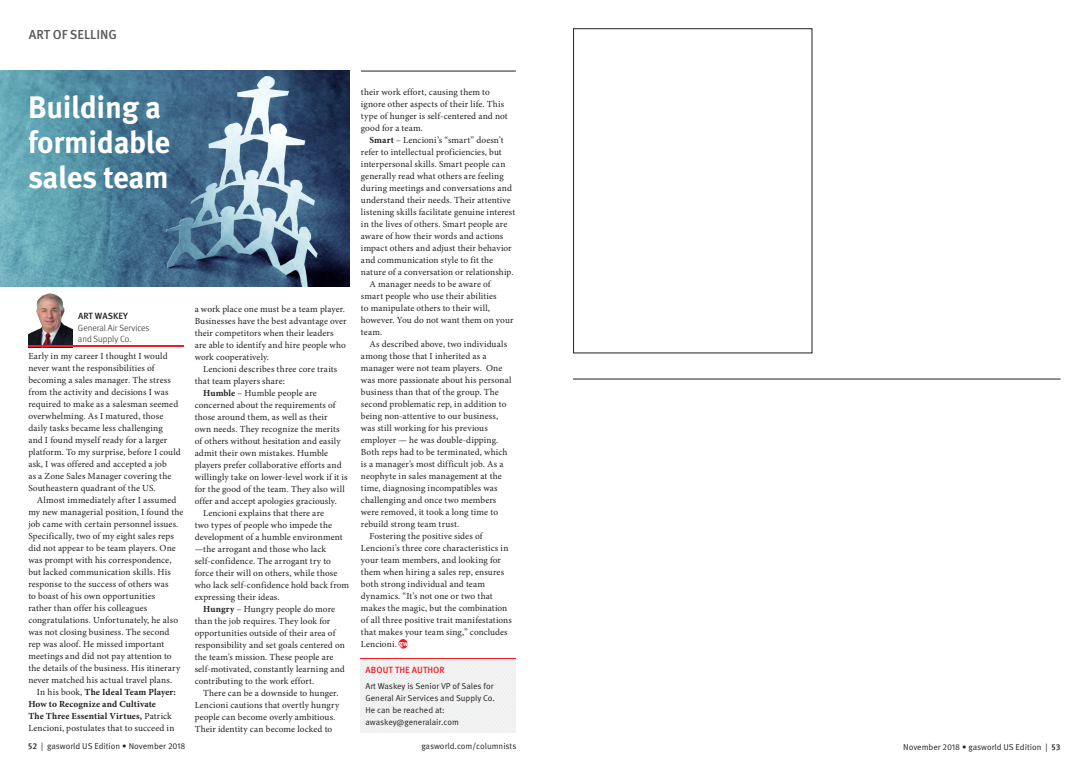
<style>
.page{position:relative;width:1089px;height:772px;background:#fff}
.page>*{position:absolute;margin:0;border:0;box-sizing:border-box;transform-origin:0 0}
.Headline_bld{font:700 31px/35px "Meta OT";letter-spacing:-.01em;color:#fff}
.t1{font:500 13px "Meta OT";color:#57585a}
.Body_Copy{font:9.3px/12px "Minion Pro";letter-spacing:.01em;color:#231f20}
.Body_Copy-2{font:700 9.3px/12px "Minion Pro";letter-spacing:.015em;color:#231f20}
.t2{font:300 9px/10.8px "Meta OT";color:#231f20}
.t3{font:500 9px "Meta OT";letter-spacing:.01em;color:#ee1d23}
.t4{font:500 9px "Meta OT";letter-spacing:.01em;color:#231f20}
.NIB_Boxout{font:8.5px/12px "Meta OT Norm";color:#231f20}
.t5{font:700 7.5px "Meta OT";color:#fff}
.s1{font-weight:400}
.s2{font-weight:700}
.s3{font-family:"Meta OT";font-weight:500}
</style>
<div class="page">
<img style="left:0;top:71px;width:350px;height:215px">
<div style="left:360px;top:658px;width:156px;height:74px;background:#f2f2f3"></div>
<hr style="left:360px;top:657px;width:156px;height:1px;background:#ee1d23">
<svg style="left:398px;top:638px;width:10px;height:10px"></svg>
<hr style="left:361px;top:71px;width:155px;height:1px;background:#231f20">
<img style="left:29px;top:293px;width:43px;height:52px">
<hr style="left:28px;top:345px;width:155px;height:2px;background:#ee1d23">
<hr style="left:573px;top:378px;width:487px;height:1px;background:#231f20">
<p class="t1" style="left:29px;top:27px;width:90px">ART OF SELLING</p>
<p class="Headline_bld" style="left:28px;top:90px;width:144px">Building a formidable sales team</p>
<p class="t4" style="left:78px;top:310px;width:51px">ART WASKEY</p>
<p class="t2" style="left:78px;top:322px;width:73px">General Air Services and Supply Co.</p>
<p class="Body_Copy" style="left:28px;top:350px;width:154px">Early in my career I thought I would never want the responsibilities of becoming a sales manager. The stress from the activity and decisions I was required to make as a salesman seemed overwhelming. As I matured, those daily tasks became less challenging<br>and I found myself ready for a larger platform. To my surprise, before I could ask, I was offered and accepted a job<br>as a Zone Sales Manager covering the Southeastern quadrant of the US.</p>
<p class="Body_Copy" style="left:28px;top:494px;width:157px;text-indent:9px">Almost immediately after I assumed my new managerial position, I found the job came with certain personnel issues.<br>Specifically, two of my eight sales reps did not appear to be team players. One was prompt with his correspondence, but lacked communication skills. His response to the success of others was<br>to boast of his own opportunities<br>rather than offer his colleagues congratulations. Unfortunately, he also was not closing business. The second rep was aloof. He missed important meetings and did not pay attention to the details of the business. His itinerary never matched his actual travel plans.</p>
<p class="Body_Copy-2" style="left:28px;top:685px;width:149px;text-indent:9px"><span class="s1">In his book,</span> The Ideal Team Player:<br>How to Recognize and Cultivate<br>The Three Essential Virtues, <span class="s1">Patrick Lencioni, postulates that to succeed in</span></p>
<p class="Body_Copy" style="left:195px;top:302px;width:153px">a work place one must be a team player.<br>Businesses have the best advantage over their competitors when their leaders are able to identify and hire people who work cooperatively.</p>
<p class="Body_Copy" style="left:195px;top:362px;width:144px;text-indent:9px">Lencioni describes three core traits that team players share:</p>
<p class="Body_Copy" style="left:195px;top:386px;width:154px;text-indent:9px"><span class="s2">Humble</span> – Humble people are concerned about the requirements of those around them, as well as their<br>own needs. They recognize the merits of others without hesitation and easily admit their own mistakes. Humble players prefer collaborative efforts and willingly take on lower-level work if it is for the good of the team. They also will offer and accept apologies graciously.</p>
<p class="Body_Copy" style="left:195px;top:506px;width:156px;text-indent:9px">Lencioni explains that there are<br>two types of people who impede the development of a humble environment —the arrogant and those who lack self-confidence. The arrogant try to force their will on others, while those who lack self-confidence hold back from expressing their ideas.</p>
<p class="Body_Copy" style="left:195px;top:602px;width:152px;text-indent:9px"><span class="s2">Hungry</span> – Hungry people do more than the job requires. They look for opportunities outside of their area of responsibility and set goals centered on the team’s mission. These people are self-motivated, constantly learning and contributing to the work effort.</p>
<p class="Body_Copy" style="left:195px;top:686px;width:146px;text-indent:9px">There can be a downside to hunger.<br>Lencioni cautions that overtly hungry people can become overly ambitious.<br>Their identity can become locked to</p>
<p class="Body_Copy" style="left:361px;top:86px;width:148px">their work effort, causing them to ignore other aspects of their life. This type of hunger is self-centered and not good for a team.</p>
<p class="Body_Copy" style="left:361px;top:134px;width:156px;text-indent:9px"><span class="s2">Smart</span> – Lencioni’s “smart” doesn’t refer to intellectual proficiencies, but interpersonal skills. Smart people can generally read what others are feeling during meetings and conversations and understand their needs. Their attentive listening skills facilitate genuine interest in the lives of others. Smart people are aware of how their words and actions impact others and adjust their behavior and communication style to fit the nature of a conversation or relationship.</p>
<p class="Body_Copy" style="left:361px;top:278px;width:154px;text-indent:9px">A manager needs to be aware of smart people who use their abilities<br>to manipulate others to their will, however. You do not want them on your team.</p>
<p class="Body_Copy" style="left:361px;top:338px;width:152px;text-indent:9px">As described above, two individuals among those that I inherited as a manager were not team players. One was more passionate about his personal business than that of the group. The second problematic rep, in addition to being non-attentive to our business, was still working for his previous employer — he was double-dipping.<br>Both reps had to be terminated, which is a manager’s most difficult job. As a neophyte in sales management at the time, diagnosing incompatibles was challenging and once two members were removed, it took a long time to rebuild strong team trust.</p>
<p class="Body_Copy" style="left:361px;top:530px;width:152px;text-indent:9px">Fostering the positive sides of Lencioni’s three core characteristics in your team members, and looking for them when hiring a sales rep, ensures both strong individual and team dynamics. “It’s not one or two that makes the magic, but the combination of all three positive trait manifestations that makes your team sing,” concludes Lencioni.</p>
<p class="t5" style="left:399px;top:638px;width:11px">gw</p>
<p class="t3" style="left:365px;top:664px;width:81px">ABOUT THE AUTHOR</p>
<p class="NIB_Boxout" style="left:365px;top:679px;width:131px">Art Waskey is Senior VP of Sales for<br>General Air Services and Supply Co.<br>He can be reached at:</p>
<p class="NIB_Boxout" style="left:365px;top:715px;width:95px">awaskey@generalair.com</p>
<p class="NIB_Boxout" style="left:28px;top:739px;width:159px"><span class="s3">52</span> | gasworld US Edition • November 2018</p>
<p class="NIB_Boxout" style="left:421px;top:739px;width:97px">gasworld.com/columnists</p>
<p class="NIB_Boxout" style="left:903px;top:740px;width:159px">November 2018 • gasworld US Edition | <span class="s3">53</span></p>
</div>
